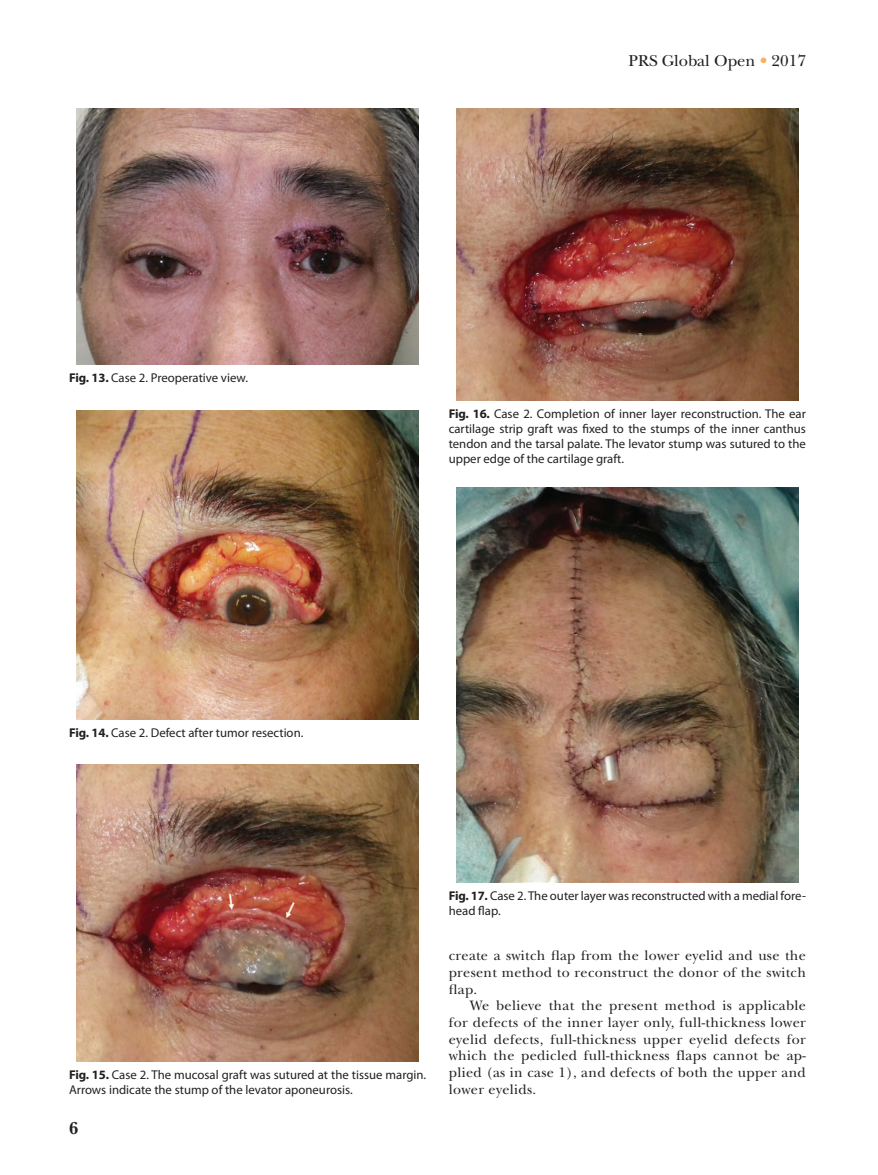
<style>
.page{position:relative;width:878px;height:1175px;background:#fff}
.page>*{position:absolute;margin:0;border:0;box-sizing:border-box;transform-origin:0 0}
.t1{font:700 18px "New Baskerville";color:#231f20}
.t2{font:16.5px "New Baskerville";color:#231f20}
.t3{font:14.25px/16.6px "New Baskerville";letter-spacing:.025em;color:#231f20;text-align:justify}
.t4{font:12.75px/15px "Myriad Pro";color:#231f20}
.s1{color:#fab05f}
.s2{font-weight:700}
</style>
<div class="page">
<img style="left:77px;top:108px;width:341px;height:257px">
<img style="left:76px;top:410px;width:343px;height:309px">
<img style="left:77px;top:765px;width:341px;height:296px">
<img style="left:456px;top:108px;width:342px;height:293px">
<img style="left:456px;top:487px;width:342px;height:395px">
<p class="t2" style="left:628px;top:51px;width:179px">PRS Global Open <span class="s1">•</span> 2017</p>
<p class="t4" style="left:69px;top:370px;width:180px"><span class="s2">Fig. 13.</span> Case 2. Preoperative view.</p>
<p class="t4" style="left:448px;top:406px;width:359px;text-align:justify"><span class="s2">Fig. 16.</span> Case 2. Completion of inner layer reconstruction. The ear cartilage strip graft was fixed to the stumps of the inner canthus tendon and the tarsal palate. The levator stump was sutured to the upper edge of the cartilage graft.</p>
<p class="t4" style="left:69px;top:725px;width:236px"><span class="s2">Fig. 14.</span> Case 2. Defect after tumor resection.</p>
<p class="t4" style="left:69px;top:1067px;width:358px"><span class="s2">Fig. 15.</span> Case 2. The mucosal graft was sutured at the tissue margin.<br>Arrows indicate the stump of the levator aponeurosis.</p>
<h1 class="t1" style="left:69px;top:1118px;width:11px">6</h1>
<p class="t4" style="left:448px;top:888px;width:359px"><span class="s2">Fig. 17.</span> Case 2. The outer layer was reconstructed with a medial fore&shy;head flap.</p>
<p class="t3" style="left:448px;top:947px;width:359px">create a switch flap from the lower eyelid and use the present method to reconstruct the donor of the switch flap.</p>
<p class="t3" style="left:448px;top:997px;width:359px;text-indent:21px">We believe that the present method is applicable for defects of the inner layer only, full-thickness lower eyelid defects, full-thickness upper eyelid defects for which the pedicled full-thickness flaps cannot be ap&shy;plied (as in case 1), and defects of both the upper and lower eyelids.</p>
</div>
